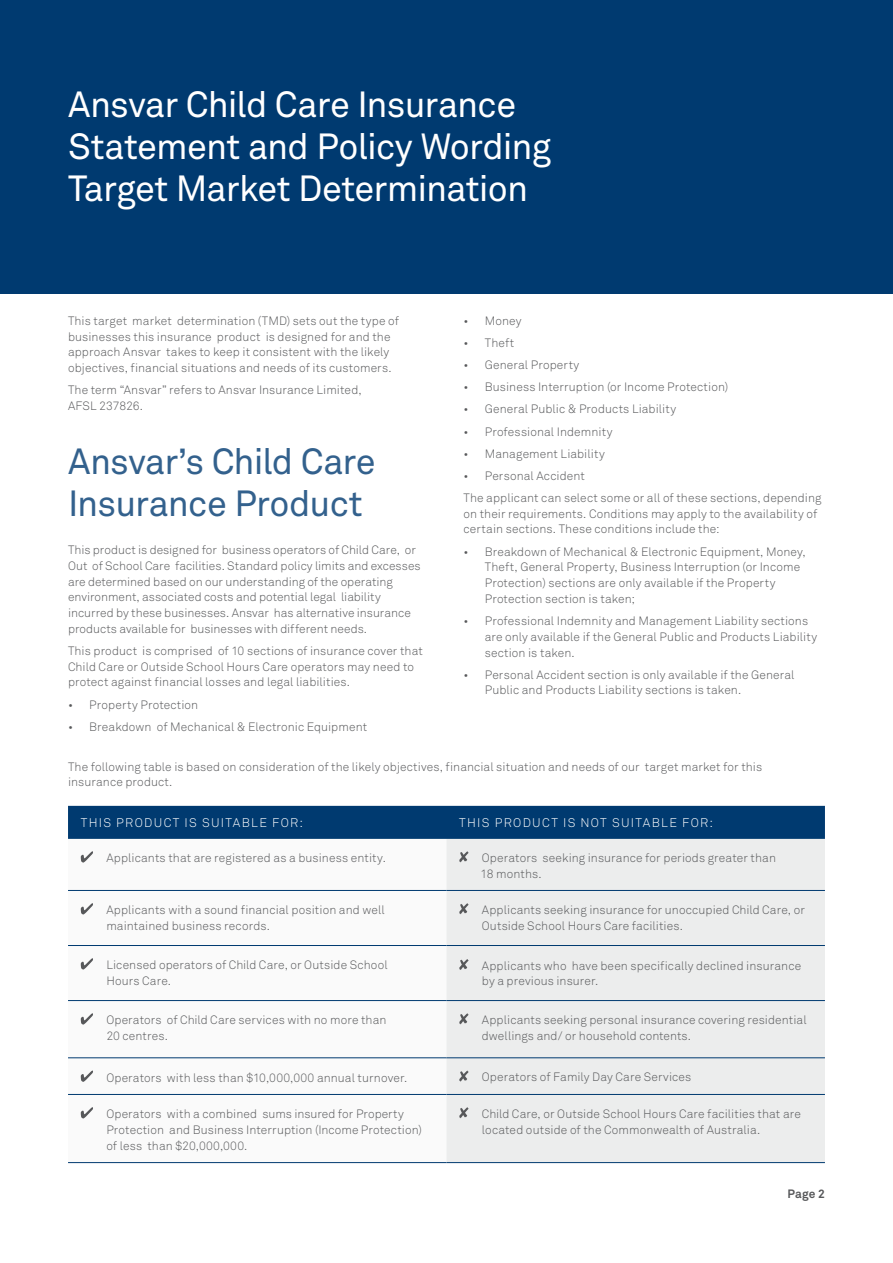
<style>
.page{position:relative;width:893px;height:1263px;background:#fff}
.page>*{position:absolute;margin:0;border:0;box-sizing:border-box;transform-origin:0 0}
.Section_heading{font:36px/42px "Akkurat Pro";letter-spacing:-.02em;color:#fff}
.t1{font:36px/42px "Akkurat Pro";letter-spacing:-.02em;color:#33618d}
.H1_TABLE{font:12.3px "Akkurat Light Pro";letter-spacing:.105em;color:#fff}
.Body_Copy{font:12px/15.8px "Akkurat Light Pro";letter-spacing:.005em;color:#57585a}
.D_Body_Bullets_2{font:12px/15.8px "Akkurat Light Pro";letter-spacing:.01em;color:#57585a}
.D_Body_Bullets_1{font:12px/15.8px "Akkurat Light Pro";letter-spacing:.01em;color:#57585a}
.t2{font:700 12px "Akkurat Pro";color:#57585a}
</style>
<div class="page">
<div style="left:68px;top:806px;width:757px;height:33px;background:#003a70"></div>
<svg style="left:68px;top:856px;width:378px;height:263px"></svg>
<div style="left:446px;top:839px;width:379px;height:323px;background:#eceded"></div>
<hr style="left:68px;top:890px;width:378px;height:1px;background:#003a70">
<hr style="left:68px;top:945px;width:378px;height:1px;background:#003a70">
<hr style="left:446px;top:945px;width:379px;height:1px;background:#003a70">
<hr style="left:68px;top:1000px;width:378px;height:1px;background:#003a70">
<hr style="left:446px;top:1000px;width:379px;height:1px;background:#003a70">
<hr style="left:68px;top:1057px;width:378px;height:1px;background:#003a70">
<hr style="left:446px;top:1057px;width:379px;height:1px;background:#003a70">
<hr style="left:68px;top:1094px;width:378px;height:1px;background:#003a70">
<hr style="left:446px;top:1094px;width:379px;height:1px;background:#003a70">
<hr style="left:68px;top:1162px;width:378px;height:1px;background:#003a70">
<hr style="left:446px;top:1162px;width:379px;height:1px;background:#003a70">
<hr style="left:446px;top:890px;width:379px;height:1px;background:#003a70">
<svg style="left:81px;top:851px;width:12px;height:11px"></svg>
<svg style="left:459px;top:851px;width:10px;height:11px"></svg>
<svg style="left:81px;top:903px;width:12px;height:11px"></svg>
<svg style="left:459px;top:903px;width:10px;height:11px"></svg>
<svg style="left:81px;top:958px;width:12px;height:11px"></svg>
<svg style="left:459px;top:959px;width:10px;height:11px"></svg>
<svg style="left:81px;top:1013px;width:12px;height:11px"></svg>
<svg style="left:459px;top:1013px;width:10px;height:11px"></svg>
<svg style="left:81px;top:1070px;width:12px;height:12px"></svg>
<svg style="left:459px;top:1070px;width:10px;height:11px"></svg>
<svg style="left:81px;top:1107px;width:12px;height:11px"></svg>
<svg style="left:459px;top:1107px;width:10px;height:11px"></svg>
<div style="left:0;top:0;width:893px;height:293px;background:#003a70"></div>
<p class="Section_heading" style="left:68px;top:85px;width:485px">Ansvar Child Care Insurance<br>Statement and Policy Wording<br>Target Market Determination</p>
<p class="Body_Copy" style="left:68px;top:313px;width:332px">This target market determination (TMD) sets out the type of businesses this insurance product is designed for and the approach Ansvar takes to keep it consistent with the likely objectives, financial situations and needs of its customers.</p>
<p class="Body_Copy" style="left:68px;top:382px;width:295px">The term “Ansvar” refers to Ansvar Insurance Limited,<br>AFSL 237826.</p>
<p class="t1" style="left:68px;top:442px;width:309px">Ansvar’s Child Care<br>Insurance Product</p>
<p class="Body_Copy" style="left:68px;top:542px;width:354px">This product is designed for business operators of Child Care, or Out of School Care facilities. Standard policy limits and excesses are determined based on our understanding of the operating environment, associated costs and potential legal liability incurred by these businesses. Ansvar has alternative insurance products available for businesses with different needs.</p>
<p class="Body_Copy" style="left:68px;top:643px;width:356px">This product is comprised of 10 sections of insurance cover that<br>Child Care or Outside School Hours Care operators may need to protect against financial losses and legal liabilities.</p>
<p class="Body_Copy" style="left:68px;top:697px;width:132px">• Property Protection</p>
<p class="Body_Copy" style="left:68px;top:719px;width:301px">• Breakdown of Mechanical &amp; Electronic Equipment</p>
<p class="Body_Copy" style="left:463px;top:313px;width:60px">• Money</p>
<p class="Body_Copy" style="left:463px;top:335px;width:52px">• Theft</p>
<p class="Body_Copy" style="left:463px;top:357px;width:117px">• General Property</p>
<p class="Body_Copy" style="left:463px;top:379px;width:266px">• Business Interruption (or Income Protection)</p>
<p class="Body_Copy" style="left:463px;top:402px;width:214px">• General Public &amp; Products Liability</p>
<p class="Body_Copy" style="left:463px;top:424px;width:150px">• Professional Indemnity</p>
<p class="Body_Copy" style="left:463px;top:446px;width:143px">• Management Liability</p>
<p class="Body_Copy" style="left:463px;top:468px;width:123px">• Personal Accident</p>
<p class="Body_Copy" style="left:463px;top:490px;width:359px">The applicant can select some or all of these sections, depending on their requirements. Conditions may apply to the availability of certain sections. These conditions include the:</p>
<p class="Body_Copy" style="left:485px;top:544px;width:322px;text-indent:-21px">• Breakdown of Mechanical &amp; Electronic Equipment, Money, Theft, General Property, Business Interruption (or Income Protection) sections are only available if the Property Protection section is taken;</p>
<p class="Body_Copy" style="left:485px;top:613px;width:334px;text-indent:-21px">• Professional Indemnity and Management Liability sections are only available if the General Public and Products Liability section is taken.</p>
<p class="Body_Copy" style="left:485px;top:667px;width:311px;text-indent:-21px">• Personal Accident section is only available if the General<br>Public and Products Liability sections is taken.</p>
<p class="Body_Copy" style="left:68px;top:759px;width:696px">The following table is based on consideration of the likely objectives, financial situation and needs of our target market for this insurance product.</p>
<p class="H1_TABLE" style="left:81px;top:816px;width:224px">THIS PRODUCT IS SUITABLE FOR:</p>
<p class="H1_TABLE" style="left:459px;top:816px;width:255px">THIS PRODUCT IS NOT SUITABLE FOR:</p>
<p class="D_Body_Bullets_2" style="left:106px;top:850px;width:281px">Applicants that are registered as a business entity.</p>
<p class="D_Body_Bullets_1" style="left:480px;top:850px;width:297px">Operators seeking insurance for periods greater than<br>18 months.</p>
<p class="D_Body_Bullets_2" style="left:106px;top:902px;width:280px">Applicants with a sound financial position and well maintained business records.</p>
<p class="D_Body_Bullets_2" style="left:482px;top:902px;width:325px">Applicants seeking insurance for unoccupied Child Care, or<br>Outside School Hours Care facilities.</p>
<p class="D_Body_Bullets_2" style="left:106px;top:957px;width:283px">Licensed operators of Child Care, or Outside School<br>Hours Care.</p>
<p class="D_Body_Bullets_2" style="left:482px;top:958px;width:321px">Applicants who have been specifically declined insurance by a previous insurer.</p>
<p class="D_Body_Bullets_2" style="left:106px;top:1012px;width:282px">Operators of Child Care services with no more than<br>20 centres.</p>
<p class="D_Body_Bullets_2" style="left:482px;top:1012px;width:326px">Applicants seeking personal insurance covering residential dwellings and/ or household contents.</p>
<p class="D_Body_Bullets_2" style="left:106px;top:1070px;width:302px">Operators with less than $10,000,000 annual turnover.</p>
<p class="D_Body_Bullets_1" style="left:482px;top:1069px;width:211px">Operators of Family Day Care Services</p>
<p class="D_Body_Bullets_2" style="left:106px;top:1106px;width:317px">Operators with a combined sums insured for Property<br>Protection and Business Interruption (Income Protection) of less than $20,000,000.</p>
<p class="D_Body_Bullets_2" style="left:482px;top:1106px;width:320px">Child Care, or Outside School Hours Care facilities that are located outside of the Commonwealth of Australia.</p>
<p class="t2" style="left:788px;top:1186px;width:39px">Page 2</p>
</div>
